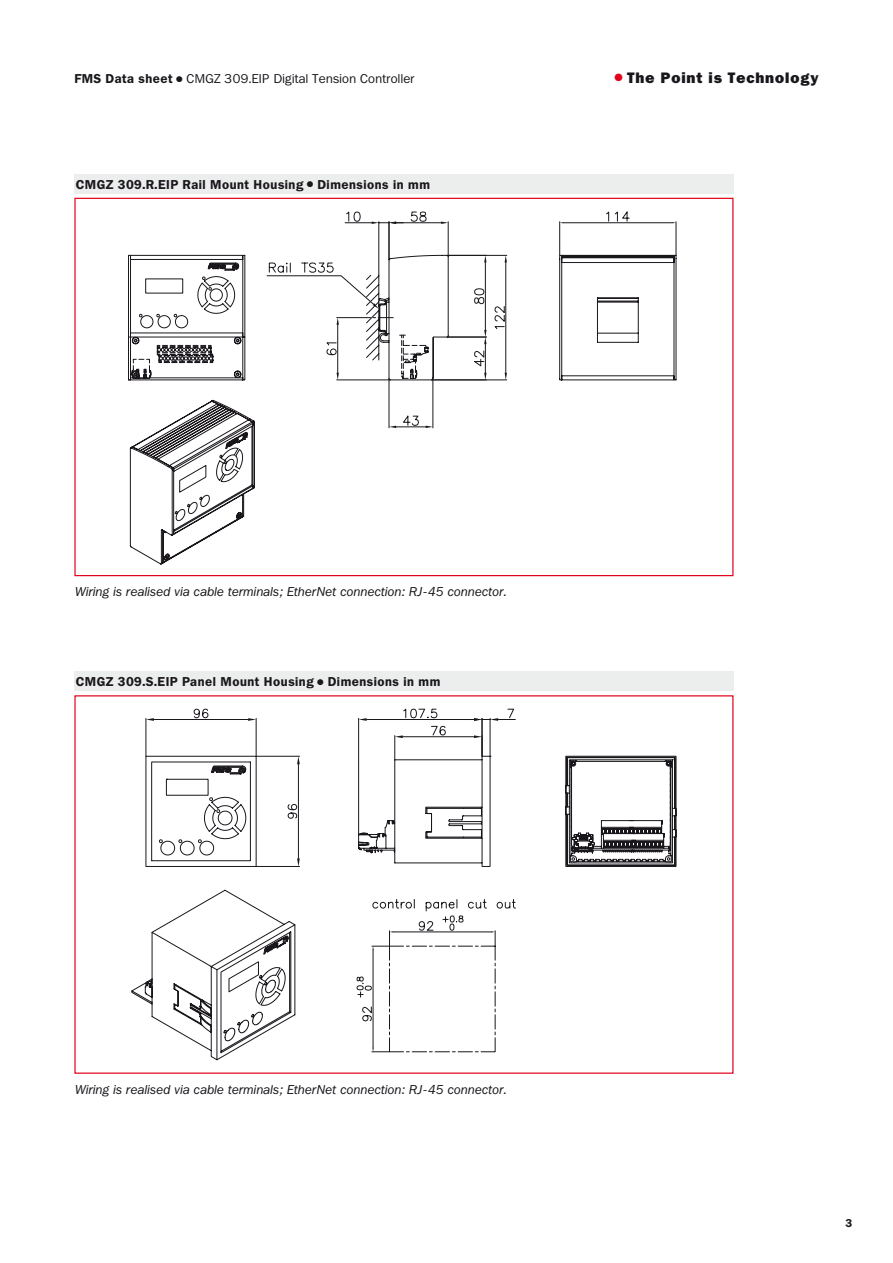
<style>
.page{position:relative;width:893px;height:1263px;background:#fff}
.page>*{position:absolute;margin:0;border:0;box-sizing:border-box;transform-origin:0 0}
.t1{font:800 15px "Franklin ITCBQ";letter-spacing:.06em;color:#1a171c}
.t2{font:italic 12.75px "Franklin ITCBQ";letter-spacing:.025em;color:#1a171c}
.t3{font:600 12.75px "Franklin ITCBQ";letter-spacing:.04em;color:#1a171c}
.t4{font:12.75px "Franklin ITCBQ";letter-spacing:.025em;color:#1a171c}
.t5{font:600 11.25px "Franklin ITCBQ";color:#1a171c}
.s1{font-weight:600}
.s2{color:#e2001a}
</style>
<div class="page">
<div style="left:74px;top:174px;width:659px;height:19px;background:#eceded"></div>
<div style="left:74px;top:672px;width:659px;height:19px;background:#eceded"></div>
<hr style="left:563px;top:222px;width:109px;height:1px;background:#1a171c">
<hr style="left:676px;top:222px;width:1px;height:33px;background:#1a171c">
<hr style="left:559px;top:222px;width:1px;height:33px;background:#1a171c">
<svg style="left:606px;top:212px;width:24px;height:10px"></svg>
<svg style="left:128px;top:255px;width:548px;height:293px"></svg>
<svg style="left:208px;top:263px;width:31px;height:8px"></svg>
<hr style="left:396px;top:222px;width:45px;height:1px;background:#1a171c">
<hr style="left:448px;top:222px;width:1px;height:34px;background:#1a171c">
<svg style="left:441px;top:222px;width:7px;height:2px"></svg>
<hr style="left:485px;top:262px;width:1px;height:68px;background:#1a171c">
<svg style="left:484px;top:256px;width:3px;height:6px"></svg>
<svg style="left:474px;top:288px;width:10px;height:16px"></svg>
<hr style="left:447px;top:337px;width:39px;height:1px;background:#1a171c">
<svg style="left:474px;top:330px;width:13px;height:15px"></svg>
<hr style="left:505px;top:262px;width:1px;height:111px;background:#1a171c">
<hr style="left:447px;top:255px;width:60px;height:1px;background:#1a171c">
<svg style="left:505px;top:255px;width:2px;height:7px"></svg>
<svg style="left:494px;top:306px;width:11px;height:23px"></svg>
<svg style="left:267px;top:212px;width:166px;height:133px"></svg>
<svg style="left:128px;top:370px;width:3px;height:10px"></svg>
<svg style="left:131px;top:345px;width:546px;height:220px"></svg>
<hr style="left:154px;top:719px;width:94px;height:1px;background:#1a171c">
<hr style="left:256px;top:718px;width:1px;height:38px;background:#1a171c">
<hr style="left:146px;top:718px;width:1px;height:38px;background:#1a171c">
<svg style="left:146px;top:718px;width:8px;height:3px"></svg>
<svg style="left:248px;top:718px;width:8px;height:3px"></svg>
<svg style="left:194px;top:709px;width:14px;height:9px"></svg>
<hr style="left:490px;top:718px;width:1px;height:38px;background:#1a171c">
<hr style="left:403px;top:736px;width:71px;height:1px;background:#1a171c">
<svg style="left:394px;top:735px;width:9px;height:21px"></svg>
<svg style="left:474px;top:735px;width:8px;height:21px"></svg>
<svg style="left:431px;top:726px;width:15px;height:9px"></svg>
<hr style="left:367px;top:719px;width:107px;height:1px;background:#1a171c">
<hr style="left:358px;top:718px;width:1px;height:116px;background:#1a171c">
<hr style="left:482px;top:718px;width:1px;height:38px;background:#1a171c">
<svg style="left:474px;top:709px;width:41px;height:12px"></svg>
<svg style="left:359px;top:718px;width:8px;height:3px"></svg>
<svg style="left:403px;top:708px;width:34px;height:10px"></svg>
<svg style="left:132px;top:756px;width:544px;height:305px"></svg>
<svg style="left:263px;top:936px;width:25px;height:19px"></svg>
<svg style="left:211px;top:766px;width:35px;height:9px"></svg>
<svg style="left:372px;top:899px;width:268px;height:162px"></svg>
<p class="t4" style="left:74px;top:72px;width:342px"><span class="s1">FMS Data sheet</span> ● CMGZ 309.EIP Digital Tension Controller</p>
<p class="t1" style="left:614px;top:69px;width:206px"><span class="s2">●</span> The Point is Technology</p>
<p class="t3" style="left:76px;top:177px;width:356px">CMGZ 309.R.EIP Rail Mount Housing ● Dimensions in mm</p>
<p class="t2" style="left:74px;top:585px;width:433px">Wiring is realised via cable terminals; EtherNet connection: RJ-45 connector.</p>
<p class="t3" style="left:76px;top:675px;width:366px">CMGZ 309.S.EIP Panel Mount Housing ● Dimensions in mm</p>
<p class="t2" style="left:74px;top:1082px;width:433px">Wiring is realised via cable terminals; EtherNet connection: RJ-45 connector.</p>
<p class="t5" style="left:845px;top:1217px;width:8px">3</p>
</div>
